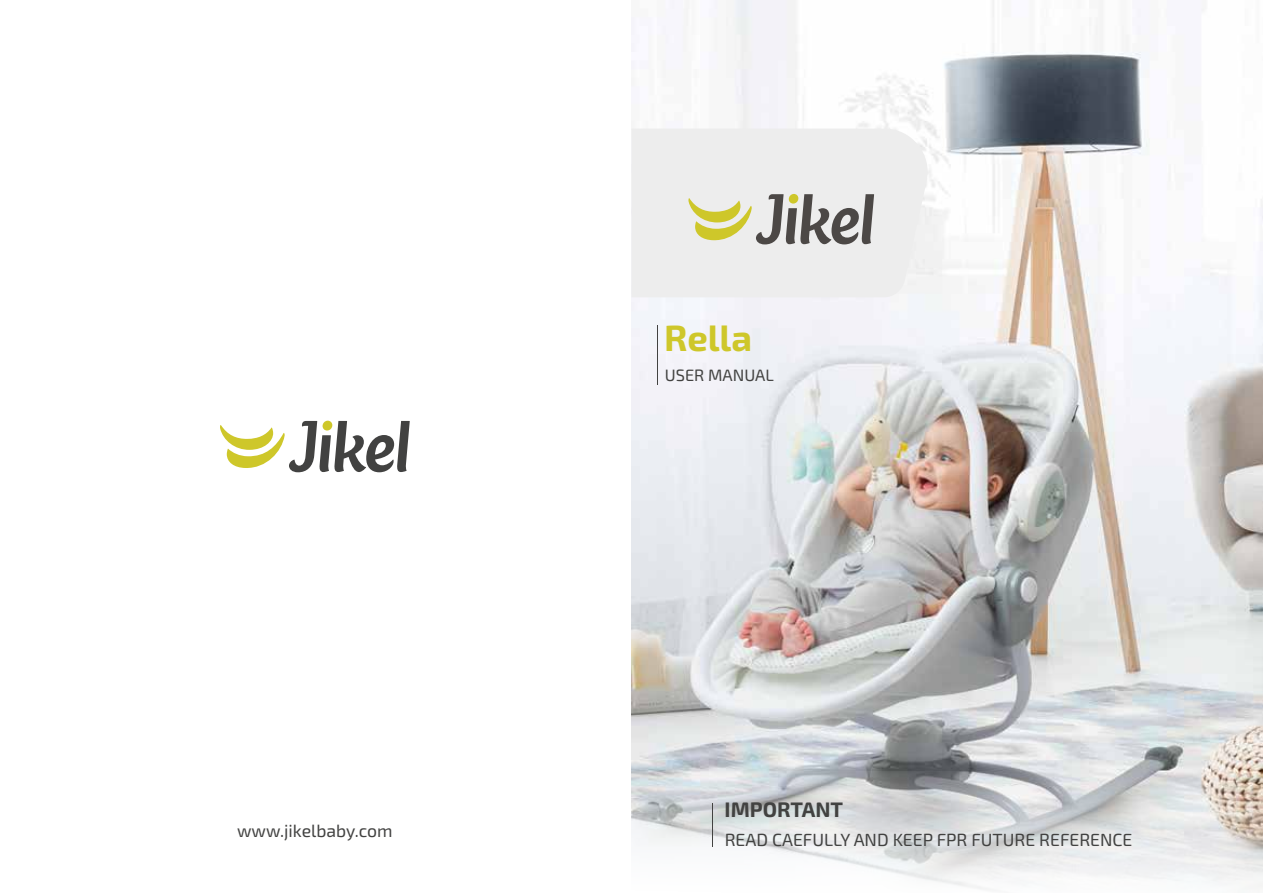
<style>
.page{position:relative;width:1263px;height:893px;background:#fff}
.page>*{position:absolute;margin:0;border:0;box-sizing:border-box;transform-origin:0 0}
.t1{font:700 36.45px "Exo 2";color:#cec72a}
.t2{font:700 21px "Exo 2";color:#424241}
.t3{font:17.55px "Exo 2";color:#424241}
.t4{font:16.5px "Exo 2";color:#424241}
</style>
<div class="page">
<img style="left:631px;top:0;width:632px;height:772px">
<div style="left:631px;top:129px;width:301px;height:168px;background:#ededed"></div>
<svg style="left:688px;top:194px;width:186px;height:50px;background:#bbb9a5"></svg>
<div style="left:789px;top:194px;width:9px;height:10px;background:#cec72a;border-radius:50%"></div>
<svg style="left:220px;top:421px;width:190px;height:51px"></svg>
<div style="left:323px;top:421px;width:9px;height:9px;background:#cec72a;border-radius:50%"></div>
<svg style="left:631px;top:772px;width:632px;height:117px"></svg>
<hr style="left:657px;top:325px;width:1px;height:59px;background:#424241">
<hr style="left:712px;top:803px;width:1px;height:43px;background:#424241">
<p class="t3" style="left:237px;top:821px;width:157px">www.jikelbaby.com</p>
<h1 class="t1" style="left:664px;top:317px;width:90px">Rella</h1>
<p class="t4" style="left:665px;top:365px;width:111px">USER MANUAL</p>
<p class="t2" style="left:724px;top:797px;width:120px">IMPORTANT</p>
<p class="t3" style="left:725px;top:829px;width:409px">READ CAEFULLY AND KEEP FPR FUTURE REFERENCE</p>
</div>
